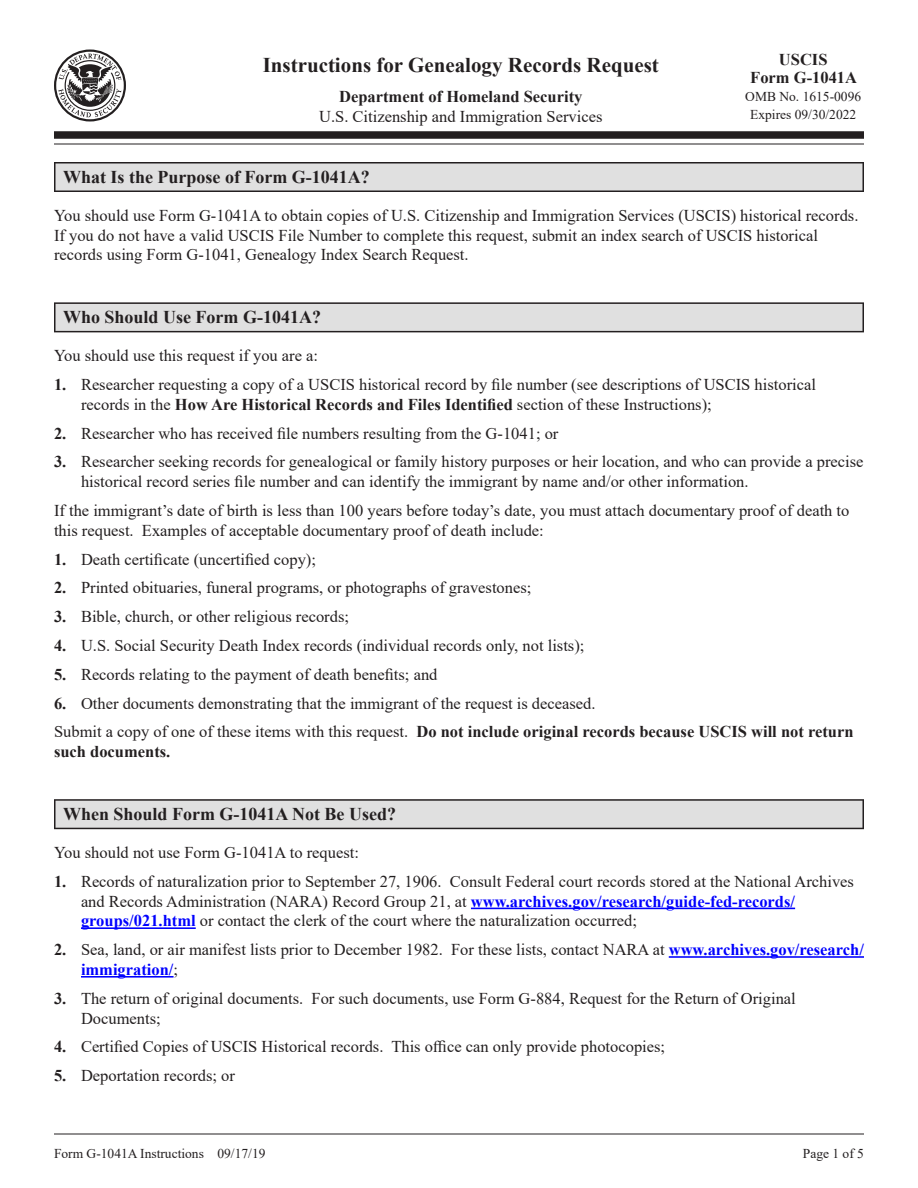
<style>
.page{position:relative;width:918px;height:1188px;background:#fff}
.page>*{position:absolute;margin:0;border:0;box-sizing:border-box;transform-origin:0 0}
.t1{font:700 21px "Times New Roman";color:#231f20}
.Section_Header_1__T{font:700 18px "Times New Roman";color:#231f20}
.Body_1__T{font:16.5px/19.8px "Times New Roman";color:#231f20}
.Body_1__T-2{font:700 16.5px/18px "Times New Roman";color:#231f20;text-align:center}
.t2{font:13.5px/18px "Times New Roman";color:#231f20;text-align:center}
.s1{font-weight:700}
.s2{font-weight:400}
.s3{font-weight:700;color:#00f}
</style>
<div class="page">
<hr style="left:54px;top:1134px;width:810px;height:1px;background:#231f20">
<svg style="left:54px;top:50px;width:72px;height:72px"></svg>
<div style="left:54px;top:131px;width:810px;height:8px;background:#231f20"></div>
<hr style="left:54px;top:144px;width:810px;height:1px;background:#231f20">
<div style="left:54px;top:162px;width:810px;height:30px;background:#817f80"></div>
<div style="left:56px;top:164px;width:806px;height:26px;background:#e0e0e0"></div>
<div style="left:54px;top:302px;width:810px;height:30px;background:linear-gradient(to bottom,#828081,#7f7d7d)"></div>
<div style="left:56px;top:304px;width:806px;height:27px;background:#e0e0e0"></div>
<svg style="left:54px;top:799px;width:810px;height:30px;background:#444141"></svg>
<div style="left:56px;top:801px;width:806px;height:27px;background:#e0e0e0"></div>
<hr style="left:471px;top:908px;width:324px;height:1px;background:#00f">
<hr style="left:81px;top:927px;width:115px;height:2px;background:#00f">
<hr style="left:669px;top:956px;width:195px;height:2px;background:#00f">
<hr style="left:81px;top:976px;width:93px;height:2px;background:#00f">
<p class="t1" style="left:263px;top:50px;width:398px">Instructions for Genealogy Records Request</p>
<p class="Body_1__T-2" style="left:339px;top:87px;width:245px">Department of Homeland Security</p>
<p class="Body_1__T" style="left:319px;top:106px;width:285px">U.S. Citizenship and Immigration Services</p>
<p class="Body_1__T-2" style="left:750px;top:50px;width:108px">USCIS<br>Form G-1041A</p>
<p class="t2" style="left:745px;top:87px;width:117px">OMB No. 1615-0096<br>Expires 09/30/2022</p>
<p class="Section_Header_1__T" style="left:63px;top:164px;width:308px">What Is the Purpose of Form G-1041A?</p>
<p class="Body_1__T" style="left:54px;top:205px;width:806px">You should use Form G-1041A to obtain copies of U.S. Citizenship and Immigration Services (USCIS) historical records.<br>If you do not have a valid USCIS File Number to complete this request, submit an index search of USCIS historical records using Form G-1041, Genealogy Index Search Request.</p>
<p class="Section_Header_1__T" style="left:63px;top:304px;width:260px">Who Should Use Form G-1041A?</p>
<p class="Body_1__T" style="left:54px;top:345px;width:266px">You should use this request if you are a:</p>
<p class="Body_1__T" style="left:81px;top:374px;width:737px;text-indent:-27px"><span class="s1">1.</span> Researcher requesting a copy of a USCIS historical record by file number (see descriptions of USCIS historical records in the <span class="s1">How Are Historical Records and Files Identified</span> section of these Instructions);</p>
<p class="Body_1__T" style="left:54px;top:423px;width:506px"><span class="s1">2.</span> Researcher who has received file numbers resulting from the G-1041; or</p>
<p class="Body_1__T" style="left:81px;top:451px;width:784px;text-indent:-27px"><span class="s1">3.</span> Researcher seeking records for genealogical or family history purposes or heir location, and who can provide a precise historical record series file number and can identify the immigrant by name and/or other information.</p>
<p class="Body_1__T" style="left:54px;top:500px;width:797px">If the immigrant’s date of birth is less than 100 years before today’s date, you must attach documentary proof of death to this request. Examples of acceptable documentary proof of death include:</p>
<p class="Body_1__T" style="left:54px;top:549px;width:264px"><span class="s1">1.</span> Death certificate (uncertified copy);</p>
<p class="Body_1__T" style="left:54px;top:577px;width:479px"><span class="s1">2.</span> Printed obituaries, funeral programs, or photographs of gravestones;</p>
<p class="Body_1__T" style="left:54px;top:606px;width:297px"><span class="s1">3.</span> Bible, church, or other religious records;</p>
<p class="Body_1__T" style="left:54px;top:635px;width:532px"><span class="s1">4.</span> U.S. Social Security Death Index records (individual records only, not lists);</p>
<p class="Body_1__T" style="left:54px;top:664px;width:385px"><span class="s1">5.</span> Records relating to the payment of death benefits; and</p>
<p class="Body_1__T" style="left:54px;top:693px;width:543px"><span class="s1">6.</span> Other documents demonstrating that the immigrant of the request is deceased.</p>
<p class="Body_1__T-2" style="left:54px;top:721px;width:801px;line-height:19.8px;text-align:left"><span class="s2">Submit a copy of one of these items with this request.</span> Do not include original records because USCIS will not return such documents.</p>
<p class="Section_Header_1__T" style="left:63px;top:801px;width:335px">When Should Form G-1041A Not Be Used?</p>
<p class="Body_1__T" style="left:54px;top:842px;width:306px">You should not use Form G-1041A to request:</p>
<p class="Body_1__T" style="left:81px;top:871px;width:775px;text-indent:-27px"><span class="s1">1.</span> Records of naturalization prior to September 27, 1906. Consult Federal court records stored at the National Archives and Records Administration (NARA) Record Group 21, at <span class="s3">www.archives.gov/research/guide-fed-records/ groups/021.html</span> or contact the clerk of the court where the naturalization occurred;</p>
<p class="Body_1__T" style="left:81px;top:939px;width:785px;text-indent:-27px"><span class="s1">2.</span> Sea, land, or air manifest lists prior to December 1982. For these lists, contact NARA at <span class="s3">www.archives.gov/research/ immigration/</span>;</p>
<p class="Body_1__T" style="left:81px;top:988px;width:716px;text-indent:-27px"><span class="s1">3.</span> The return of original documents. For such documents, use Form G-884, Request for the Return of Original<br>Documents;</p>
<p class="Body_1__T" style="left:54px;top:1036px;width:613px"><span class="s1">4.</span> Certified Copies of USCIS Historical records. This office can only provide photocopies;</p>
<p class="Body_1__T" style="left:54px;top:1065px;width:182px"><span class="s1">5.</span> Deportation records; or</p>
<p class="t2" style="left:54px;top:1144px;width:213px">Form G-1041A Instructions 09/17/19</p>
<p class="t2" style="left:803px;top:1144px;width:63px">Page 1 of 5</p>
</div>
